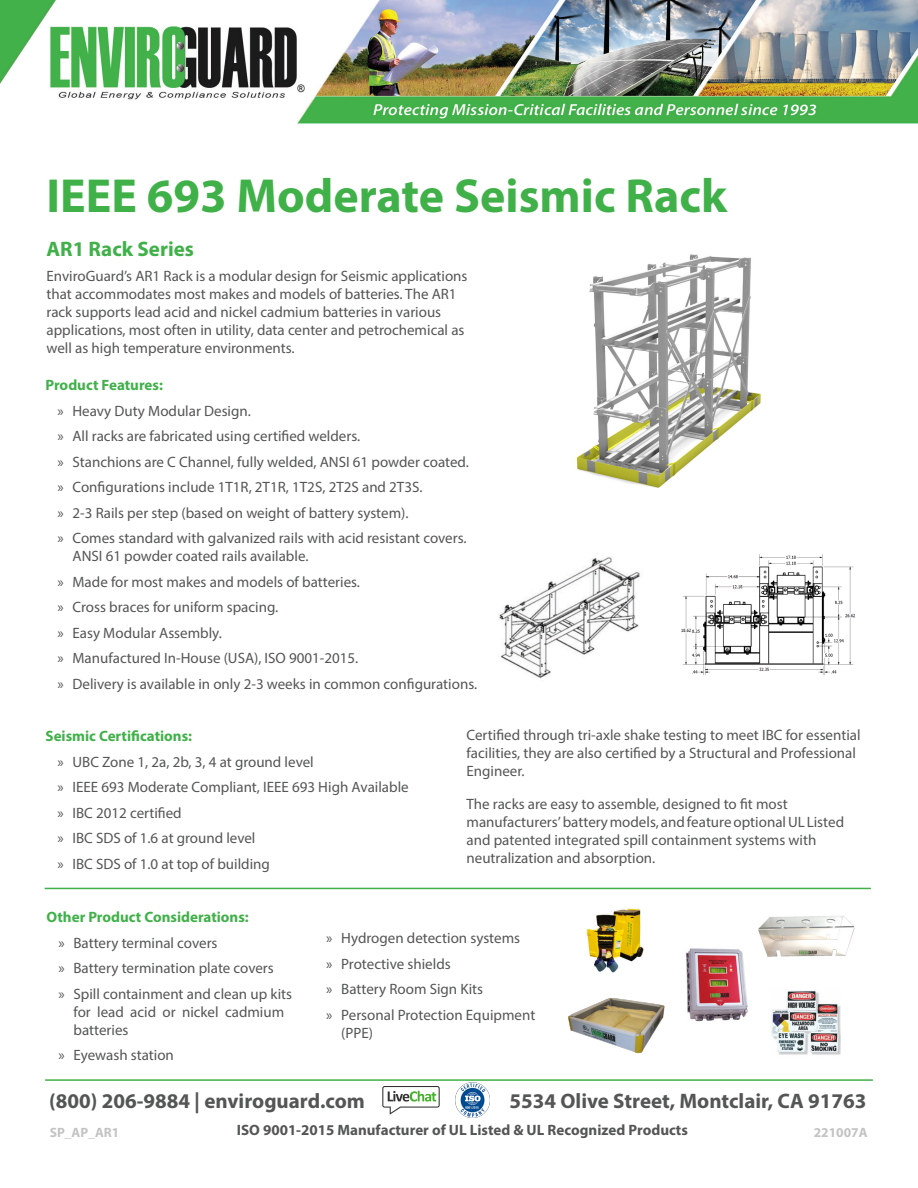
<style>
.page{position:relative;width:918px;height:1188px;background:#fff}
.page>*{position:absolute;margin:0;border:0;box-sizing:border-box;transform-origin:0 0}
.h1_30pt_Bold_Green{font:700 48px "Myriad Pro";color:#40b149}
.t1{font:700 21px "Myriad Pro";color:#545555}
.h3_14pt_Bold_Gre{font:700 21px "Myriad Pro";color:#40b149}
.t2{font:15px/18px "Myriad Pro";color:#545555}
.h4_10pt_Bold_Gr{font:700 15px "Myriad Pro";color:#40b149}
.t3{font:700 15px "Myriad Pro";color:#545555}
.Footer_--_Text{font:700 13.5px "Myriad Pro";color:#c3c3c3}
.Footer_--_ID_--_Rev{font:700 13.5px "Myriad Pro";color:#c3c3c3}
</style>
<div class="page">
<img style="left:0;top:0;width:918px;height:124px">
<hr style="left:45px;top:1079px;width:828px;height:2px;background:#40b149">
<svg style="left:382px;top:1086px;width:58px;height:29px"></svg>
<img style="left:456px;top:1083px;width:34px;height:34px">
<img style="left:576px;top:254px;width:185px;height:234px">
<img style="left:499px;top:557px;width:141px;height:121px">
<hr style="left:45px;top:888px;width:826px;height:1px;background:#40b149">
<img style="left:681px;top:554px;width:174px;height:122px">
<img style="left:758px;top:916px;width:97px;height:41px">
<img style="left:568px;top:998px;width:97px;height:56px">
<img style="left:771px;top:990px;width:70px;height:65px">
<img style="left:686px;top:946px;width:73px;height:76px">
<img style="left:586px;top:908px;width:58px;height:64px">
<p class="h1_30pt_Bold_Green" style="left:47px;top:165px;width:682px">IEEE 693 Moderate Seismic Rack</p>
<p class="h3_14pt_Bold_Gre" style="left:47px;top:235px;width:149px">AR1 Rack Series</p>
<p class="t2" style="left:47px;top:267px;width:423px">EnviroGuard’s AR1 Rack is a modular design for Seismic applications that accommodates most makes and models of batteries. The AR1 rack supports lead acid and nickel cadmium batteries in various applications, most often in utility, data center and petrochemical as well as high temperature environments.</p>
<p class="h4_10pt_Bold_Gr" style="left:45px;top:376px;width:119px">Product Features:</p>
<p class="t2" style="left:57px;top:402px;width:195px">» Heavy Duty Modular Design.</p>
<p class="t2" style="left:57px;top:427px;width:304px">» All racks are fabricated using certified welders.</p>
<p class="t2" style="left:57px;top:453px;width:413px">» Stanchions are C Channel, fully welded, ANSI 61 powder coated.</p>
<p class="t2" style="left:57px;top:478px;width:367px">» Configurations include 1T1R, 2T1R, 1T2S, 2T2S and 2T3S.</p>
<p class="t2" style="left:57px;top:504px;width:353px">» 2-3 Rails per step (based on weight of battery system).</p>
<p class="t2" style="left:73px;top:529px;width:396px;text-indent:-15px">» Comes standard with galvanized rails with acid resistant covers.<br>ANSI 61 powder coated rails available.</p>
<p class="t2" style="left:57px;top:573px;width:304px">» Made for most makes and models of batteries.</p>
<p class="t2" style="left:57px;top:598px;width:222px">» Cross braces for uniform spacing.</p>
<p class="t2" style="left:57px;top:624px;width:166px">» Easy Modular Assembly.</p>
<p class="t2" style="left:57px;top:649px;width:303px">» Manufactured In-House (USA), ISO 9001-2015.</p>
<p class="t2" style="left:57px;top:675px;width:421px">» Delivery is available in only 2-3 weeks in common configurations.</p>
<p class="h4_10pt_Bold_Gr" style="left:46px;top:727px;width:148px">Seismic Certifications:</p>
<p class="t2" style="left:57px;top:753px;width:258px">» UBC Zone 1, 2a, 2b, 3, 4 at ground level</p>
<p class="t2" style="left:57px;top:778px;width:353px">» IEEE 693 Moderate Compliant, IEEE 693 High Available</p>
<p class="t2" style="left:57px;top:804px;width:126px">» IBC 2012 certified</p>
<p class="t2" style="left:57px;top:829px;width:200px">» IBC SDS of 1.6 at ground level</p>
<p class="t2" style="left:57px;top:855px;width:214px">» IBC SDS of 1.0 at top of building</p>
<p class="t2" style="left:467px;top:726px;width:396px">Certified through tri-axle shake testing to meet IBC for essential facilities, they are also certified by a Structural and Professional<br>Engineer.</p>
<p class="t2" style="left:467px;top:795px;width:379px">The racks are easy to assemble, designed to fit most manufacturers’ battery models, and feature optional UL Listed and patented integrated spill containment systems with neutralization and absorption.</p>
<p class="h4_10pt_Bold_Gr" style="left:47px;top:907px;width:204px">Other Product Considerations:</p>
<p class="t2" style="left:58px;top:933px;width:161px">» Battery terminal covers</p>
<p class="t2" style="left:58px;top:959px;width:217px">» Battery termination plate covers</p>
<p class="t2" style="left:74px;top:984px;width:220px;text-indent:-15px">» Spill containment and clean up kits for lead acid or nickel cadmium batteries</p>
<p class="t2" style="left:58px;top:1046px;width:117px">» Eyewash station</p>
<p class="t2" style="left:326px;top:929px;width:195px">» Hydrogen detection systems</p>
<p class="t2" style="left:326px;top:955px;width:126px">» Protective shields</p>
<p class="t2" style="left:326px;top:980px;width:158px">» Battery Room Sign Kits</p>
<p class="t2" style="left:341px;top:1006px;width:196px;text-indent:-15px">» Personal Protection Equipment (PPE)</p>
<h2 class="t1" style="left:49px;top:1088px;width:317px">(800) 206-9884 | enviroguard.com</h2>
<p class="t3" style="left:237px;top:1120px;width:453px">ISO 9001-2015 Manufacturer of UL Listed &amp; UL Recognized Products</p>
<h2 class="t1" style="left:510px;top:1088px;width:358px">5534 Olive Street, Montclair, CA 91763</h2>
<p class="Footer_--_Text" style="left:50px;top:1124px;width:71px">SP_AP_AR1</p>
<p class="Footer_--_ID_--_Rev" style="left:814px;top:1124px;width:55px">221007A</p>
</div>
